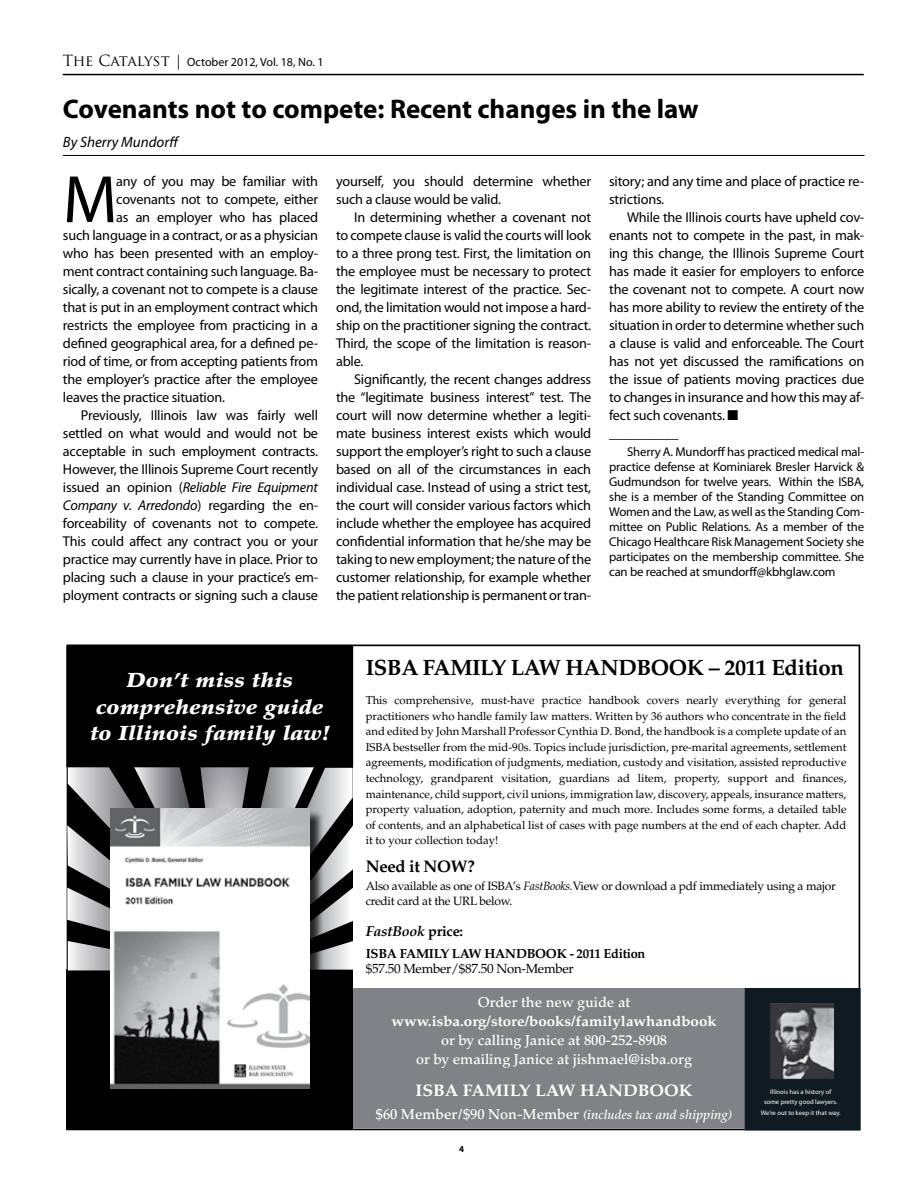
<style>
.page{position:relative;width:918px;height:1188px;background:#fff}
.page>*{position:absolute;margin:0;border:0;box-sizing:border-box;transform-origin:0 0}
.t1{font:67.65px "Myriad Pro";color:#000}
.t2{font:700 27px "Myriad Pro";color:#000}
.t3{font:700 22.2px "Palatino LT Std";letter-spacing:-.02em;color:#000}
.t4{font:italic 900 20.4px/26.4px "Palatino LT Std";letter-spacing:.01em;color:#fff;text-align:center;scale:1.1 1}
.t5{font:700 16.8px "Palatino LT Std";color:#fff;scale:1.05 1}
.t6{font:700 16.8px "Palatino LT Std";letter-spacing:-.02em;color:#000}
.t7{font:italic 15px "Myriad Pro";color:#000}
.t8{font:500 14.4px/19.2px "Palatino LT Std";color:#fff;text-align:center}
.t9{font:700 14.4px "Palatino LT Std";color:#fff;scale:1.05 1}
.t10{font:italic 700 14.4px "Palatino LT Std";letter-spacing:-.02em;color:#000}
.t11{font:14.25px/18px "Myriad Pro";letter-spacing:-.015em;color:#000}
.t12{font:italic 14.25px "Myriad Pro";letter-spacing:-.015em;color:#000}
.t13{font:italic 500 13.2px "Palatino LT Std";color:#fff}
.t14{font:700 13.2px "Palatino LT Std";letter-spacing:-.02em;color:#000}
.t15{font:13.2px "Palatino LT Std";letter-spacing:-.02em;color:#000}
.t16{font:12.75px/15px "Myriad Pro";letter-spacing:-.015em;color:#000;text-align:justify}
.t17{font:12px/14.4px "Palatino LT Std";letter-spacing:-.02em;color:#000}
.t18{font:12px "Myriad Pro";color:#000}
.t19{font:11.4px/15.6px "Palatino LT Std";color:#000;text-align:justify}
.t20{font:700 9px "Myriad Pro";color:#000}
.t21{font:6.6px/10.5px "Myriad Pro";color:#fff;text-align:center}
.s1{font-family:"Trajan Pro";font-size:15px}
.s2{font-style:normal}
.s3{font-style:italic}
.s4{font-style:normal;font-size:14.4px}
</style>
<div class="page">
<hr style="left:63px;top:74px;width:801px;height:1px;background:#000">
<hr style="left:63px;top:155px;width:802px;height:1px;background:#000">
<div style="left:353px;top:989px;width:461px;height:139px;background:#808285"></div>
<div style="left:745px;top:989px;width:115px;height:141px;background:#101b21"></div>
<img style="left:771px;top:1003px;width:62px;height:75px">
<div style="left:769px;top:1001px;width:66px;height:79px;border:1px solid #101b21"></div>
<div style="left:66px;top:970px;width:287px;height:160px;background:#000"></div>
<div style="left:67px;top:646px;width:286px;height:121px;background:#000"></div>
<div style="left:66px;top:645px;width:287px;height:122px;border:1px solid #000"></div>
<svg style="left:67px;top:767px;width:286px;height:203px;background:#7c7c7e"></svg>
<div style="left:112px;top:810px;width:212px;height:294px;background:#000;opacity:.75"></div>
<img style="left:110px;top:808px;width:199px;height:281px">
<p class="t18" style="left:63px;top:54px;width:262px"><span class="s1">The Catalyst |</span> October 2012, Vol. 18, No. 1</p>
<h2 class="t2" style="left:63px;top:92px;width:637px">Covenants not to compete: Recent changes in the law</h2>
<p class="t7" style="left:63px;top:133px;width:118px">By Sherry Mundorff</p>
<h1 class="t1" style="left:63px;top:158px;width:56px">M</h1>
<p class="t11" style="left:116px;top:172px;width:203px">any of you may be familiar with</p>
<p class="t11" style="left:116px;top:190px;width:203px">covenants not to compete, either</p>
<p class="t11" style="left:116px;top:208px;width:203px">as an employer who has placed</p>
<p class="t11" style="left:63px;top:226px;width:257px">such language in a contract, or as a physician</p>
<p class="t11" style="left:63px;top:244px;width:257px">who has been presented with an employ-</p>
<p class="t11" style="left:63px;top:262px;width:257px">ment contract containing such language. Ba-</p>
<p class="t11" style="left:63px;top:280px;width:257px">sically, a covenant not to compete is a clause</p>
<p class="t11" style="left:63px;top:298px;width:257px">that is put in an employment contract which</p>
<p class="t11" style="left:63px;top:316px;width:257px">restricts the employee from practicing in a</p>
<p class="t11" style="left:63px;top:334px;width:257px">defined geographical area, for a defined pe-</p>
<p class="t11" style="left:63px;top:352px;width:257px">riod of time, or from accepting patients from</p>
<p class="t11" style="left:63px;top:370px;width:257px">the employer’s practice after the employee</p>
<p class="t11" style="left:63px;top:388px;width:164px">leaves the practice situation.</p>
<p class="t11" style="left:81px;top:406px;width:239px">Previously, Illinois law was fairly well</p>
<p class="t11" style="left:63px;top:424px;width:257px">settled on what would and would not be</p>
<p class="t11" style="left:63px;top:442px;width:257px">acceptable in such employment contracts.</p>
<p class="t11" style="left:63px;top:460px;width:257px">However, the Illinois Supreme Court recently</p>
<p class="t12" style="left:63px;top:479px;width:257px"><span class="s2">issued an opinion (</span>Reliable Fire Equipment</p>
<p class="t12" style="left:63px;top:497px;width:257px">Company v. Arredondo<span class="s2">) regarding the en-</span></p>
<p class="t11" style="left:63px;top:514px;width:257px">forceability of covenants not to compete.</p>
<p class="t11" style="left:63px;top:532px;width:257px">This could affect any contract you or your</p>
<p class="t11" style="left:63px;top:550px;width:257px">practice may currently have in place. Prior to</p>
<p class="t11" style="left:63px;top:568px;width:257px">placing such a clause in your practice’s em-</p>
<p class="t11" style="left:63px;top:586px;width:257px">ployment contracts or signing such a clause</p>
<p class="t11" style="left:336px;top:172px;width:257px">yourself, you should determine whether such a clause would be valid.</p>
<p class="t11" style="left:336px;top:208px;width:257px;text-align:justify;text-indent:18px">In determining whether a covenant not to compete clause is valid the courts will look to a three prong test. First, the limitation on the employee must be necessary to protect the legitimate interest of the practice. Sec&shy;ond, the limitation would not impose a hard&shy;ship on the practitioner signing the contract.<br>Third, the scope of the limitation is reason&shy;able.</p>
<p class="t11" style="left:336px;top:370px;width:257px;text-align:justify;text-indent:18px">Significantly, the recent changes address the “legitimate business interest” test. The court will now determine whether a legiti&shy;mate business interest exists which would support the employer’s right to such a clause based on all of the circumstances in each individual case. Instead of using a strict test, the court will consider various factors which include whether the employee has acquired confidential information that he/she may be taking to new employment; the nature of the customer relationship, for example whether the patient relationship is permanent or tran-</p>
<p class="t11" style="left:609px;top:172px;width:257px">sitory; and any time and place of practice re&shy;strictions.</p>
<p class="t11" style="left:609px;top:208px;width:257px;text-indent:18px">While the Illinois courts have upheld cov&shy;enants not to compete in the past, in mak&shy;ing this change, the Illinois Supreme Court has made it easier for employers to enforce the covenant not to compete. A court now has more ability to review the entirety of the situation in order to determine whether such a clause is valid and enforceable. The Court has not yet discussed the ramifications on the issue of patients moving practices due to changes in insurance and how this may af&shy;fect such covenants. ■<br>__________</p>
<p class="t16" style="left:609px;top:444px;width:257px;text-indent:18px">Sherry A. Mundorff has practiced medical mal&shy;practice defense at Kominiarek Bresler Harvick &amp; Gudmundson for twelve years. Within the ISBA, she is a member of the Standing Committee on Women and the Law, as well as the Standing Com&shy;mittee on Public Relations. As a member of the Chicago Healthcare Risk Management Society she participates on the membership committee. She can be reached at smundorff@kbhglaw.com</p>
<h3 class="t4" style="left:90px;top:667px;width:219px">Don’t miss this comprehensive guide to Illinois family law!</h3>
<h3 class="t3" style="left:366px;top:655px;width:480px">ISBA FAMILY LAW HANDBOOK – 2011 Edition</h3>
<p class="t19" style="left:366px;top:693px;width:482px">This comprehensive, must-have practice handbook covers nearly everything for general practitioners who handle family law matters. Written by 36 authors who concentrate in the field and edited by John Marshall Professor Cynthia D. Bond, the handbook is a complete update of an ISBA bestseller from the mid-90s. Topics include jurisdiction, pre-marital agreements, settlement agreements, modification of judgments, mediation, custody and visitation, assisted reproductive technology, grandparent visitation, guardians ad litem, property, support and finances, maintenance, child support, civil unions, immigration law, discovery, appeals, insurance matters, property valuation, adoption, paternity and much more. Includes some forms, a detailed table of contents, and an alphabetical list of cases with page numbers at the end of each chapter. Add it to your collection today!</p>
<p class="t6" style="left:366px;top:857px;width:111px">Need it NOW?</p>
<p class="t17" style="left:366px;top:879px;width:472px">Also available as one of ISBA’s <span class="s3">FastBooks.</span>View or download a pdf immediately using a major credit card at the URL below.</p>
<p class="t10" style="left:366px;top:923px;width:99px">FastBook <span class="s2">price:</span></p>
<p class="t14" style="left:366px;top:945px;width:281px">ISBA FAMILY LAW HANDBOOK - 2011 Edition</p>
<p class="t15" style="left:366px;top:961px;width:210px">$57.50 Member/$87.50 Non-Member</p>
<p class="t8" style="left:478px;top:992px;width:154px">Order the new guide at</p>
<p class="t9" style="left:392px;top:1013px;width:311px">www.isba.org/store/books/familylawhandbook</p>
<p class="t8" style="left:416px;top:1031px;width:278px">or by calling Janice at 800-252-8908<br>or by emailing Janice at jishmael@isba.org</p>
<p class="t5" style="left:416px;top:1081px;width:265px">ISBA FAMILY LAW HANDBOOK</p>
<p class="t13" style="left:376px;top:1107px;width:358px"><span class="s4">$60 Member/$90 Non-Member</span> (includes tax and shipping)</p>
<p class="t21" style="left:761px;top:1086px;width:81px">Illinois has a history of<br>some pretty good lawyers.<br>We’re out to keep it that way.</p>
<p class="t20" style="left:459px;top:1143px;width:6px">4</p>
</div>
